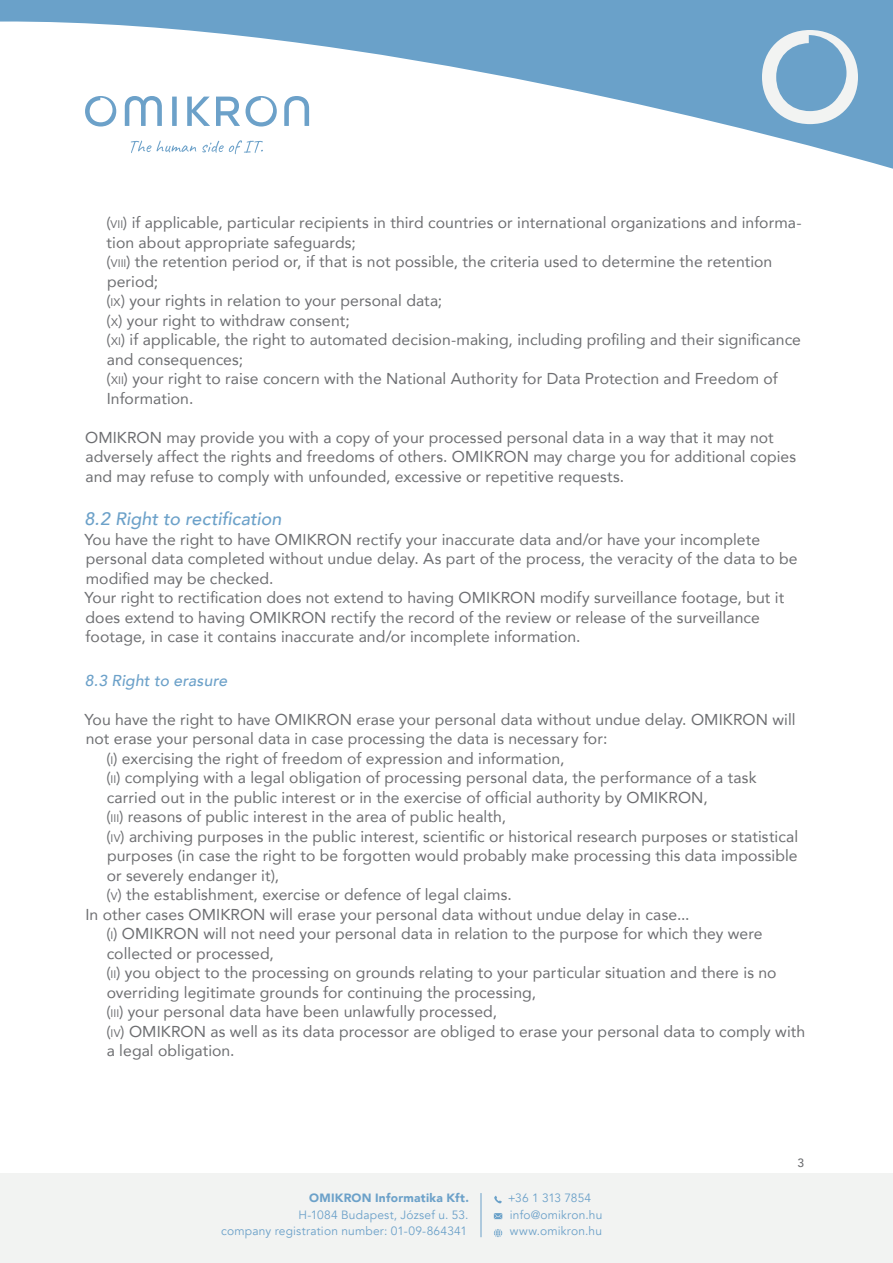
<style>
.page{position:relative;width:893px;height:1263px;background:#fff}
.page>*{position:absolute;margin:0;border:0;box-sizing:border-box;transform-origin:0 0}
.t1{font:italic 500 18px "Avenir";letter-spacing:.005em;color:#6ca1c9}
.t2{font:15.75px/19.5px "Avenir";letter-spacing:.005em;color:#6d6e71}
.t3{font:italic 500 15.75px "Avenir";letter-spacing:.005em;color:#6ca1c9}
.t4{font:12px/16.5px "Avenir";letter-spacing:.015em;color:#6ca1c9;text-align:right}
.t5{font:900 12px "Avenir";letter-spacing:.02em;color:#6ca1c9}
.t6{font:500 12px "Avenir";color:#6d6e71}
.s1{font-size:10.95px}
.s2{font-style:inherit}
</style>
<div class="page">
<div style="left:0;top:1174px;width:893px;height:89px;background:#f2f3f2"></div>
<svg style="left:494px;top:1196px;width:8px;height:7px"></svg>
<svg style="left:494px;top:1213px;width:8px;height:6px"></svg>
<svg style="left:494px;top:1229px;width:8px;height:8px"></svg>
<hr style="left:481px;top:1193px;width:1px;height:44px;background:#6ca1c9">
<svg style="left:0;top:0;width:893px;height:169px"></svg>
<svg style="left:762px;top:30px;width:96px;height:94px"></svg>
<svg style="left:85px;top:96px;width:224px;height:31px"></svg>
<svg style="left:131px;top:140px;width:132px;height:14px"></svg>
<p class="t2" style="left:106px;top:213px;width:697px">(<span class="s1">VII</span><span class="s2">)</span> if applicable, particular recipients in third countries or international organizations and informa&shy;tion about appropriate safeguards;</p>
<p class="t2" style="left:107px;top:252px;width:667px"><span class="s2">(</span><span class="s1">VIII</span><span class="s2">)</span> the retention period or, if that is not possible, the criteria used to determine the retention period;</p>
<p class="t2" style="left:107px;top:291px;width:337px"><span class="s2">(</span><span class="s1">IX</span><span class="s2">)</span> your rights in relation to your personal data;</p>
<p class="t2" style="left:107px;top:310px;width:245px"><span class="s2">(</span><span class="s1">X</span><span class="s2">)</span> your right to withdraw consent;</p>
<p class="t2" style="left:107px;top:330px;width:696px"><span class="s2">(</span><span class="s1">XI</span><span class="s2">)</span> if applicable, the right to automated decision-making, including profiling and their significance and consequences;</p>
<p class="t2" style="left:107px;top:369px;width:673px"><span class="s2">(</span><span class="s1">XII</span><span class="s2">)</span> your right to raise concern with the National Authority for Data Protection and Freedom of<br>Information.</p>
<p class="t2" style="left:85px;top:427px;width:713px">OMIKRON may provide you with a copy of your processed personal data in a way that it may not adversely affect the rights and freedoms of others. OMIKRON may charge you for additional copies and may refuse to comply with unfounded, excessive or repetitive requests.</p>
<p class="t1" style="left:85px;top:508px;width:199px">8.2 Right to rectification</p>
<p class="t2" style="left:84px;top:529px;width:715px">You have the right to have OMIKRON rectify your inaccurate data and/or have your incomplete personal data completed without undue delay. As part of the process, the veracity of the data to be modified may be checked.</p>
<p class="t2" style="left:84px;top:588px;width:701px">Your right to rectification does not extend to having OMIKRON modify surveillance footage, but it does extend to having OMIKRON rectify the record of the review or release of the surveillance footage, in case it contains inaccurate and/or incomplete information.</p>
<p class="t3" style="left:85px;top:671px;width:144px">8.3 Right to erasure</p>
<p class="t2" style="left:84px;top:709px;width:713px">You have the right to have OMIKRON erase your personal data without undue delay. OMIKRON will not erase your personal data in case processing the data is necessary for:</p>
<p class="t2" style="left:107px;top:748px;width:459px"><span class="s2">(</span><span class="s1">I</span><span class="s2">)</span> exercising the right of freedom of expression and information,</p>
<p class="t2" style="left:107px;top:768px;width:651px"><span class="s2">(</span><span class="s1">II</span><span class="s2">)</span> complying with a legal obligation of processing personal data, the performance of a task carried out in the public interest or in the exercise of official authority by OMIKRON,</p>
<p class="t2" style="left:107px;top:807px;width:401px"><span class="s2">(</span><span class="s1">III</span><span class="s2">)</span> reasons of public interest in the area of public health,</p>
<p class="t2" style="left:107px;top:826px;width:693px;text-align:justify"><span class="s2">(</span><span class="s1">IV</span><span class="s2">)</span> archiving purposes in the public interest, scientific or historical research purposes or statistical purposes (in case the right to be forgotten would probably make processing this data impossible or severely endanger it),</p>
<p class="t2" style="left:107px;top:885px;width:407px"><span class="s2">(</span><span class="s1">V</span><span class="s2">)</span> the establishment, exercise or defence of legal claims.</p>
<p class="t2" style="left:85px;top:904px;width:605px">In other cases OMIKRON will erase your personal data without undue delay in case...</p>
<p class="t2" style="left:107px;top:924px;width:657px"><span class="s2">(</span><span class="s1">I</span><span class="s2">)</span> OMIKRON will not need your personal data in relation to the purpose for which they were collected or processed,</p>
<p class="t2" style="left:107px;top:963px;width:671px"><span class="s2">(</span><span class="s1">II</span><span class="s2">)</span> you object to the processing on grounds relating to your particular situation and there is no overriding legitimate grounds for continuing the processing,</p>
<p class="t2" style="left:107px;top:1002px;width:392px"><span class="s2">(</span><span class="s1">III</span><span class="s2">)</span> your personal data have been unlawfully processed,</p>
<p class="t2" style="left:107px;top:1021px;width:700px"><span class="s2">(</span><span class="s1">IV</span><span class="s2">)</span> OMIKRON as well as its data processor are obliged to erase your personal data to comply with a legal obligation.</p>
<p class="t5" style="left:309px;top:1187px;width:161px">OMIKRON Informatika Kft.</p>
<p class="t4" style="left:221px;top:1206px;width:249px">H-1084 Budapest, József u. 53.<br>company registration number: 01-09-864341</p>
<p class="t4" style="left:508px;top:1190px;width:96px;text-align:left">+36 1 313 7854 info@omikron.hu www.omikron.hu</p>
<p class="t6" style="left:797px;top:1152px;width:8px">3</p>
</div>
